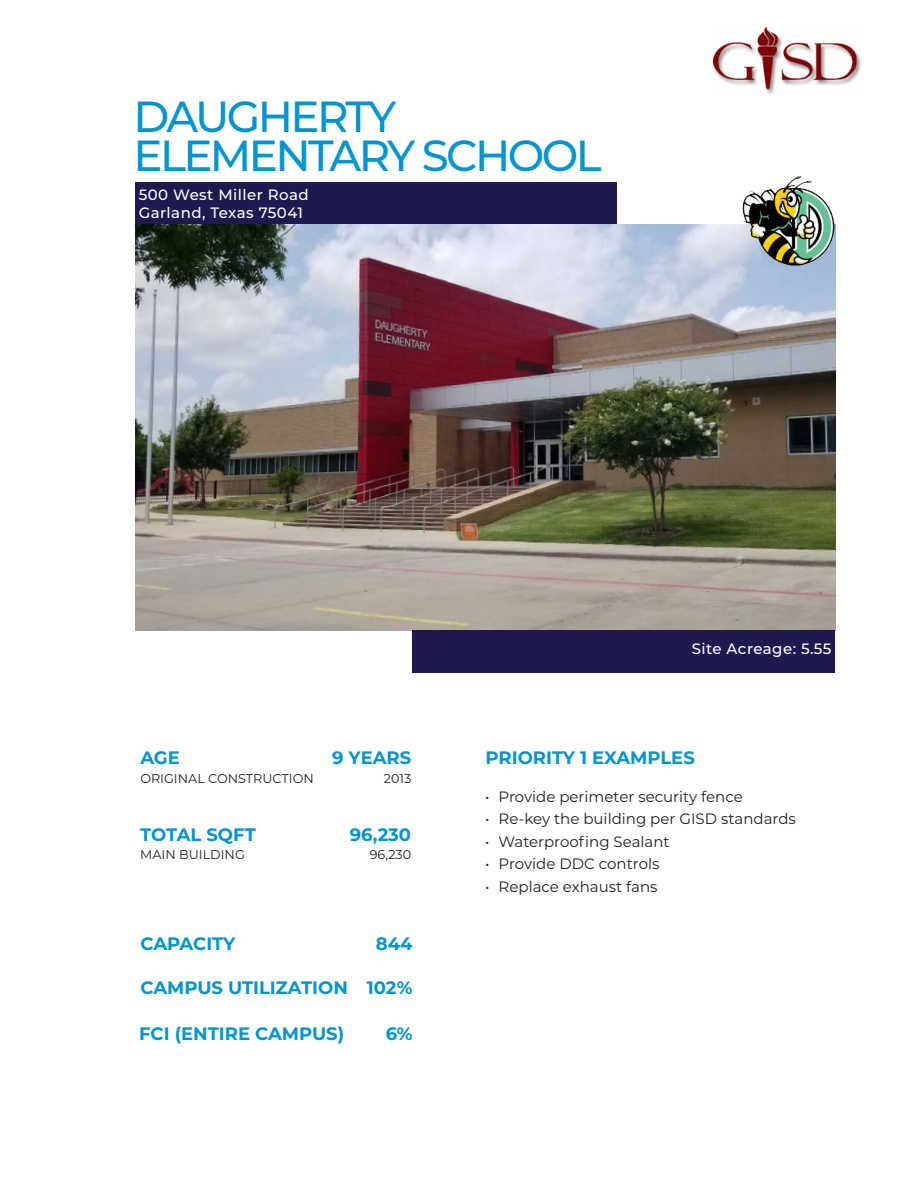
<style>
.page{position:relative;width:918px;height:1188px;background:#fff}
.page>*{position:absolute;margin:0;border:0;box-sizing:border-box;transform-origin:0 0}
.t1{font:500 43.5px "Montserrat";letter-spacing:-.06em;color:#0094d1}
.t2{font:700 18px "Montserrat";color:#0094d1}
.t3{font:15px "Montserrat";color:#231f20}
.t4{font:500 15px "Montserrat";letter-spacing:.03em;color:#fff}
.t5{font:12.75px "Montserrat";color:#231f20}
</style>
<div class="page">
<img style="left:713px;top:27px;width:148px;height:67px">
<img style="left:135px;top:224px;width:700px;height:406px">
<div style="left:135px;top:183px;width:482px;height:41px;background:#1e194f"></div>
<img style="left:725px;top:176px;width:111px;height:99px">
<div style="left:413px;top:630px;width:422px;height:42px;background:#1e194f"></div>
<p class="t1" style="left:134px;top:86px;width:264px">DAUGHERTY</p>
<p class="t1" style="left:134px;top:125px;width:469px">ELEMENTARY SCHOOL</p>
<p class="t4" style="left:139px;top:184px;width:172px">500 West Miller Road</p>
<p class="t4" style="left:139px;top:202px;width:166px">Garland, Texas 75041</p>
<p class="t2" style="left:140px;top:744px;width:41px">AGE</p>
<p class="t2" style="left:332px;top:744px;width:81px">9 YEARS</p>
<p class="t5" style="left:140px;top:770px;width:175px">ORIGINAL CONSTRUCTION</p>
<p class="t5" style="left:384px;top:770px;width:29px">2013</p>
<p class="t2" style="left:140px;top:822px;width:117px">TOTAL SQFT</p>
<p class="t2" style="left:350px;top:822px;width:63px">96,230</p>
<p class="t5" style="left:140px;top:845px;width:106px">MAIN BUILDING</p>
<p class="t5" style="left:370px;top:845px;width:43px">96,230</p>
<p class="t2" style="left:141px;top:931px;width:96px">CAPACITY</p>
<p class="t2" style="left:376px;top:931px;width:38px">844</p>
<p class="t2" style="left:140px;top:975px;width:209px">CAMPUS UTILIZATION</p>
<p class="t2" style="left:139px;top:1021px;width:207px">FCI (ENTIRE CAMPUS)</p>
<p class="t2" style="left:367px;top:975px;width:47px">102%</p>
<p class="t2" style="left:386px;top:1021px;width:28px">6%</p>
<p class="t4" style="left:692px;top:638px;width:141px">Site Acreage: 5.55</p>
<p class="t2" style="left:486px;top:744px;width:211px">PRIORITY 1 EXAMPLES</p>
<p class="t3" style="left:485px;top:786px;width:259px">• Provide perimeter security fence</p>
<p class="t3" style="left:485px;top:809px;width:312px">• Re-key the building per GISD standards</p>
<p class="t3" style="left:485px;top:831px;width:186px">• Waterproofing Sealant</p>
<p class="t3" style="left:485px;top:854px;width:176px">• Provide DDC controls</p>
<p class="t3" style="left:485px;top:876px;width:174px">• Replace exhaust fans</p>
</div>
